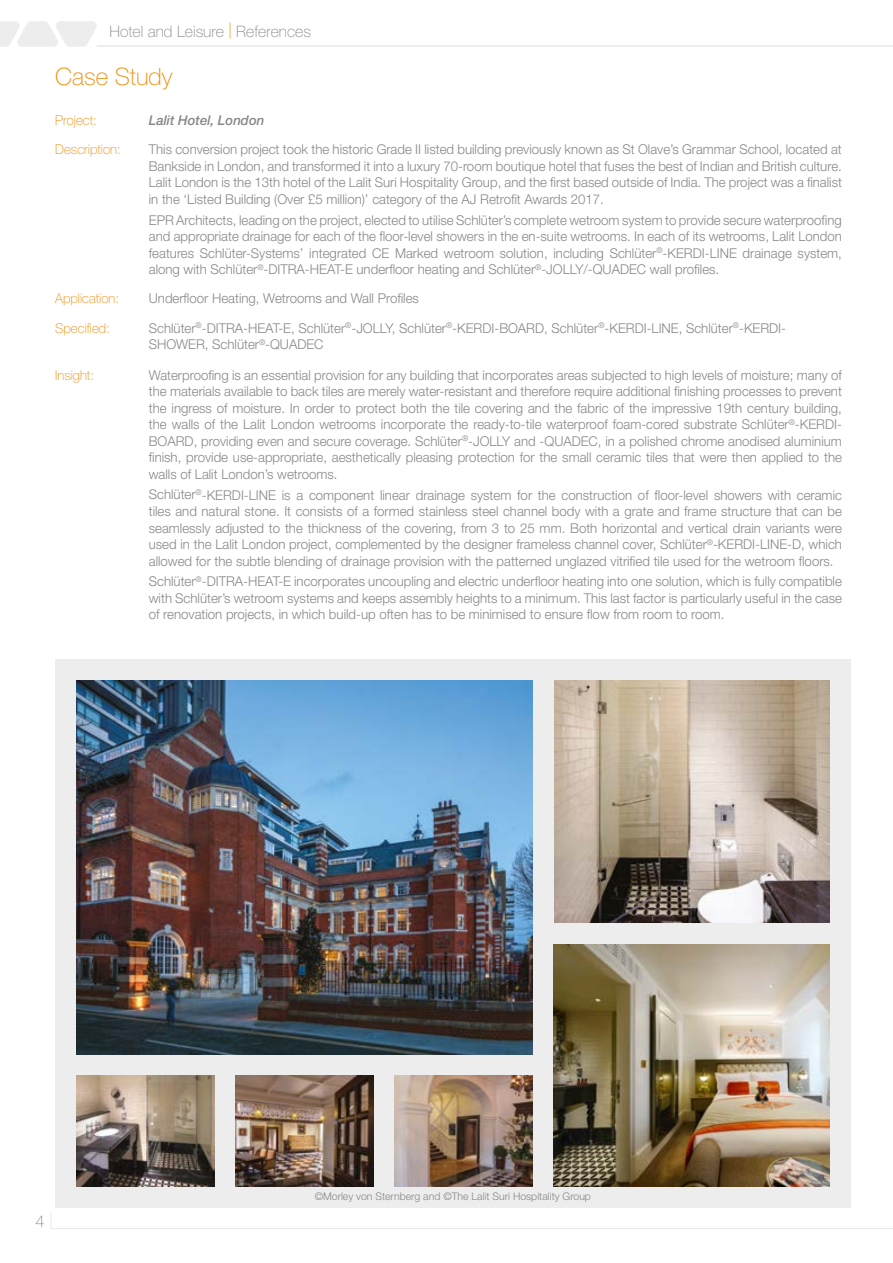
<style>
.page{position:relative;width:893px;height:1263px;background:#fff}
.page>*{position:absolute;margin:0;border:0;box-sizing:border-box;transform-origin:0 0}
.t1{font:100 24px "Helvetica Neue LT Pro";color:#f18a00}
.t2{font:100 16.5px "Helvetica Neue LT Pro";color:#878787}
.t3{font:100 15.75px "Helvetica Neue LT Pro";color:#878787}
.t4{font:300 13.5px/16.5px "Helvetica Neue LT Pro";color:#878787;text-align:justify}
.t5{font:100 13.5px "Helvetica Neue LT Pro";color:#f18a00}
.t6{font:italic 500 13.5px "Helvetica Neue LT Pro";color:#878787}
.t7{font:300 10.5px "Helvetica Neue LT Pro";color:#878787}
.s1{color:#f18a00}
</style>
<div class="page">
<div style="left:55px;top:659px;width:795px;height:549px;background:#ededed"></div>
<img style="left:554px;top:681px;width:275px;height:241px">
<img style="left:77px;top:681px;width:455px;height:373px">
<img style="left:554px;top:944px;width:276px;height:242px">
<img style="left:77px;top:1076px;width:137px;height:110px">
<img style="left:236px;top:1076px;width:137px;height:110px">
<img style="left:395px;top:1076px;width:137px;height:110px">
<svg style="left:0;top:21px;width:97px;height:26px"></svg>
<hr style="left:97px;top:45px;width:796px;height:2px;background:#e9e9e9">
<svg style="left:50px;top:1213px;width:843px;height:16px"></svg>
<p class="t3" style="left:110px;top:22px;width:203px">Hotel and Leisure <span class="s1">|</span> References</p>
<h1 class="t1" style="left:55px;top:63px;width:119px">Case Study</h1>
<p class="t5" style="left:55px;top:112px;width:43px">Project:</p>
<p class="t6" style="left:149px;top:112px;width:117px">Lalit Hotel, London</p>
<p class="t5" style="left:55px;top:142px;width:67px">Description:</p>
<p class="t4" style="left:149px;top:141px;width:695px">This conversion project took the historic Grade II listed building previously known as St Olave’s Grammar School, located at Bankside in London, and transformed it into a luxury 70-room boutique hotel that fuses the best of Indian and British culture.<br>Lalit London is the 13th hotel of the Lalit Suri Hospitality Group, and the first based outside of India. The project was a finalist in the ‘Listed Building (Over £5 million)’ category of the AJ Retrofit Awards 2017.</p>
<p class="t4" style="left:149px;top:211px;width:695px">EPR Architects, leading on the project, elected to utilise Schlüter’s complete wetroom system to provide secure waterproofing and appropriate drainage for each of the floor-level showers in the en-suite wetrooms. In each of its wetrooms, Lalit London features Schlüter-Systems’ integrated CE Marked wetroom solution, including Schlüter<sup>®</sup>-KERDI-LINE drainage system, along with Schlüter<sup>®</sup>-DITRA-HEAT-E underfloor heating and Schlüter<sup>®</sup>-JOLLY/-QUADEC wall profiles.</p>
<p class="t5" style="left:55px;top:291px;width:65px">Application:</p>
<p class="t4" style="left:149px;top:290px;width:272px">Underfloor Heating, Wetrooms and Wall Profiles</p>
<p class="t5" style="left:55px;top:320px;width:56px">Specified:</p>
<p class="t4" style="left:149px;top:320px;width:639px">Schlüter<sup>®</sup>-DITRA-HEAT-E, Schlüter<sup>®</sup>-JOLLY, Schlüter<sup>®</sup>-KERDI-BOARD, Schlüter<sup>®</sup>-KERDI-LINE, Schlüter<sup>®</sup>-KERDI-<br>SHOWER, Schlüter<sup>®</sup>-QUADEC</p>
<p class="t5" style="left:55px;top:367px;width:40px">Insight:</p>
<p class="t4" style="left:149px;top:366px;width:695px">Waterproofing is an essential provision for any building that incorporates areas subjected to high levels of moisture; many of the materials available to back tiles are merely water-resistant and therefore require additional finishing processes to prevent the ingress of moisture. In order to protect both the tile covering and the fabric of the impressive 19th century building, the walls of the Lalit London wetrooms incorporate the ready-to-tile waterproof foam-cored substrate Schlüter<sup>®</sup>-KERDI-BOARD, providing even and secure coverage. Schlüter<sup>®</sup>-JOLLY and -QUADEC, in a polished chrome anodised aluminium finish, provide use-appropriate, aesthetically pleasing protection for the small ceramic tiles that were then applied to the walls of Lalit London’s wetrooms.</p>
<p class="t4" style="left:149px;top:486px;width:695px">Schlüter<sup>®</sup>-KERDI-LINE is a component linear drainage system for the construction of floor-level showers with ceramic tiles and natural stone. It consists of a formed stainless steel channel body with a grate and frame structure that can be seamlessly adjusted to the thickness of the covering, from 3 to 25 mm. Both horizontal and vertical drain variants were used in the Lalit London project, complemented by the designer frameless channel cover, Schlüter<sup>®</sup>-KERDI-LINE-D, which allowed for the subtle blending of drainage provision with the patterned unglazed vitrified tile used for the wetroom floors.</p>
<p class="t4" style="left:149px;top:573px;width:695px">Schlüter<sup>®</sup>-DITRA-HEAT-E incorporates uncoupling and electric underfloor heating into one solution, which is fully compatible with Schlüter’s wetroom systems and keeps assembly heights to a minimum. This last factor is particularly useful in the case of renovation projects, in which build-up often has to be minimised to ensure flow from room to room.</p>
<p class="t2" style="left:35px;top:1211px;width:11px">4</p>
<p class="t7" style="left:315px;top:1189px;width:278px">©Morley von Sternberg and ©The Lalit Suri Hospitality Group</p>
</div>
